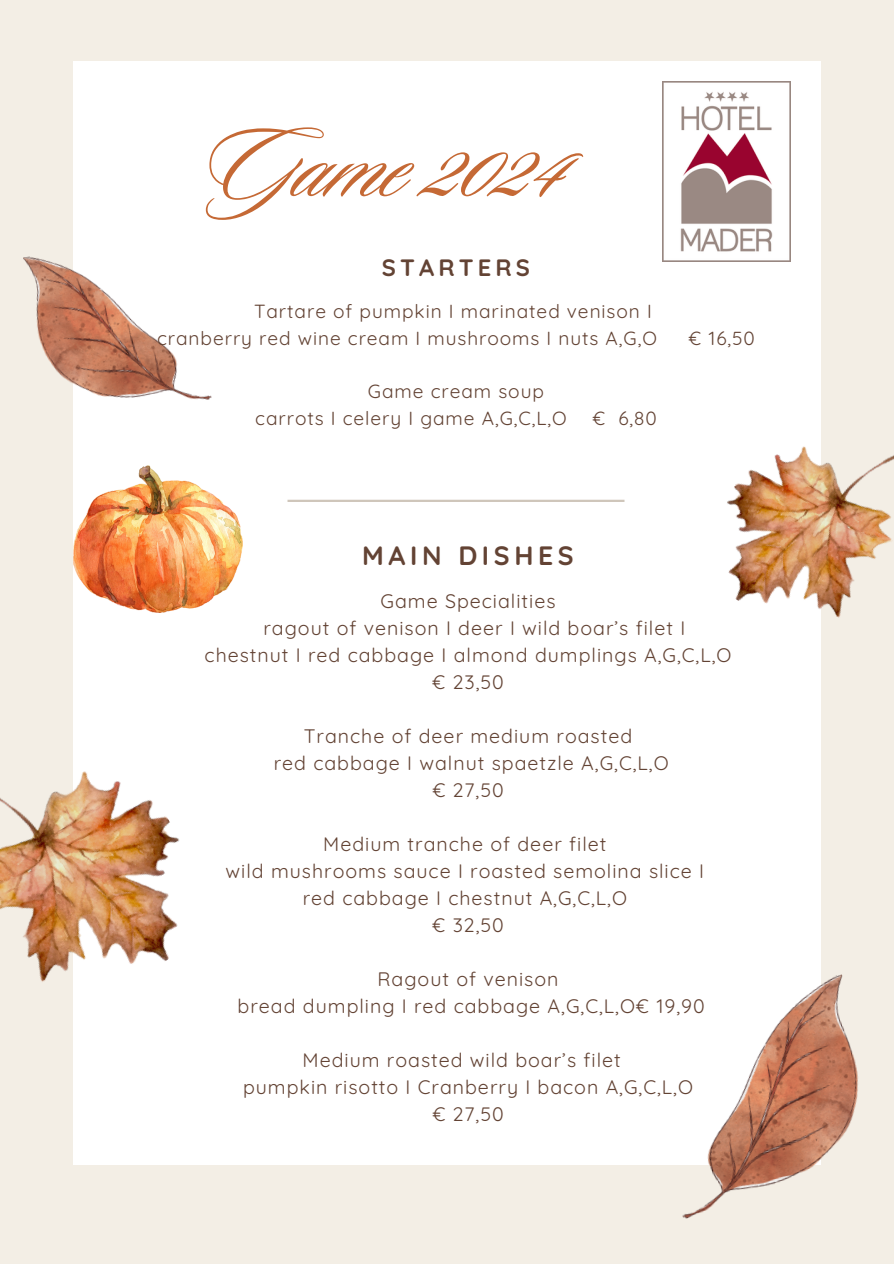
<style>
.page{position:relative;width:894px;height:1264px;background:#fff}
.page>*{position:absolute;margin:0;border:0;box-sizing:border-box;transform-origin:0 0}
.t1{font:109.05px "Sloop Script Pro";color:#c56935}
.t2{font:700 26.55px "Quicksand";letter-spacing:.175em;color:#634334}
.t3{font:700 23.7px "Quicksand";letter-spacing:.175em;color:#634334}
.t4{font:19.5px/27px "Quicksand";letter-spacing:.05em;color:#634334;text-align:center}
.t5{font:19.05px "Quicksand";letter-spacing:.05em;color:#634334}
</style>
<div class="page">
<div style="left:0;top:0;width:893px;height:1263px;background:#f3eee5"></div>
<div style="left:73px;top:61px;width:747px;height:1103px;background:#fff"></div>
<img style="left:662px;top:82px;width:128px;height:180px">
<img style="left:727px;top:379px;width:166px;height:273px">
<hr style="left:287px;top:499px;width:337px;height:3px;background:#cfc6ba">
<img style="left:23px;top:256px;width:189px;height:144px">
<img style="left:0;top:771px;width:180px;height:211px">
<img style="left:645px;top:974px;width:213px;height:244px">
<img style="left:74px;top:465px;width:169px;height:148px">
<p class="t1" style="left:204px;top:108px;width:367px">Game 2024</p>
<p class="t3" style="left:382px;top:252px;width:149px">STARTERS</p>
<p class="t5" style="left:254px;top:299px;width:399px">Tartare of pumpkin I marinated venison I</p>
<p class="t5" style="left:157px;top:326px;width:501px">cranberry red wine cream I mushrooms I nuts A,G,O</p>
<p class="t5" style="left:688px;top:326px;width:68px">€ 16,50</p>
<p class="t5" style="left:368px;top:379px;width:177px">Game cream soup</p>
<p class="t5" style="left:255px;top:406px;width:313px">carrots I celery I game A,G,C,L,O</p>
<p class="t5" style="left:592px;top:406px;width:66px">€ 6,80</p>
<p class="t2" style="left:362px;top:538px;width:213px">MAIN DISHES</p>
<p class="t4" style="left:380px;top:587px;width:176px">Game Specialities</p>
<p class="t4" style="left:263px;top:614px;width:423px">ragout of venison I deer I wild boar’s filet I</p>
<p class="t4" style="left:204px;top:641px;width:528px">chestnut I red cabbage I almond dumplings A,G,C,L,O € 23,50</p>
<p class="t4" style="left:304px;top:722px;width:330px">Tranche of deer medium roasted</p>
<p class="t4" style="left:274px;top:749px;width:396px">red cabbage I walnut spaetzle A,G,C,L,O € 27,50</p>
<p class="t4" style="left:323px;top:830px;width:284px">Medium tranche of deer filet</p>
<p class="t4" style="left:225px;top:857px;width:480px">wild mushrooms sauce I roasted semolina slice I</p>
<p class="t4" style="left:302px;top:884px;width:326px">red cabbage I chestnut A,G,C,L,O</p>
<p class="t4" style="left:432px;top:911px;width:73px">€ 32,50</p>
<p class="t4" style="left:377px;top:965px;width:182px">Ragout of venison</p>
<p class="t4" style="left:237px;top:992px;width:468px">bread dumpling I red cabbage A,G,C,L,O€ 19,90</p>
<p class="t4" style="left:302px;top:1046px;width:320px">Medium roasted wild boar’s filet</p>
<p class="t4" style="left:243px;top:1073px;width:451px">pumpkin risotto I Cranberry I bacon A,G,C,L,O</p>
<p class="t4" style="left:432px;top:1100px;width:73px">€ 27,50</p>
</div>
